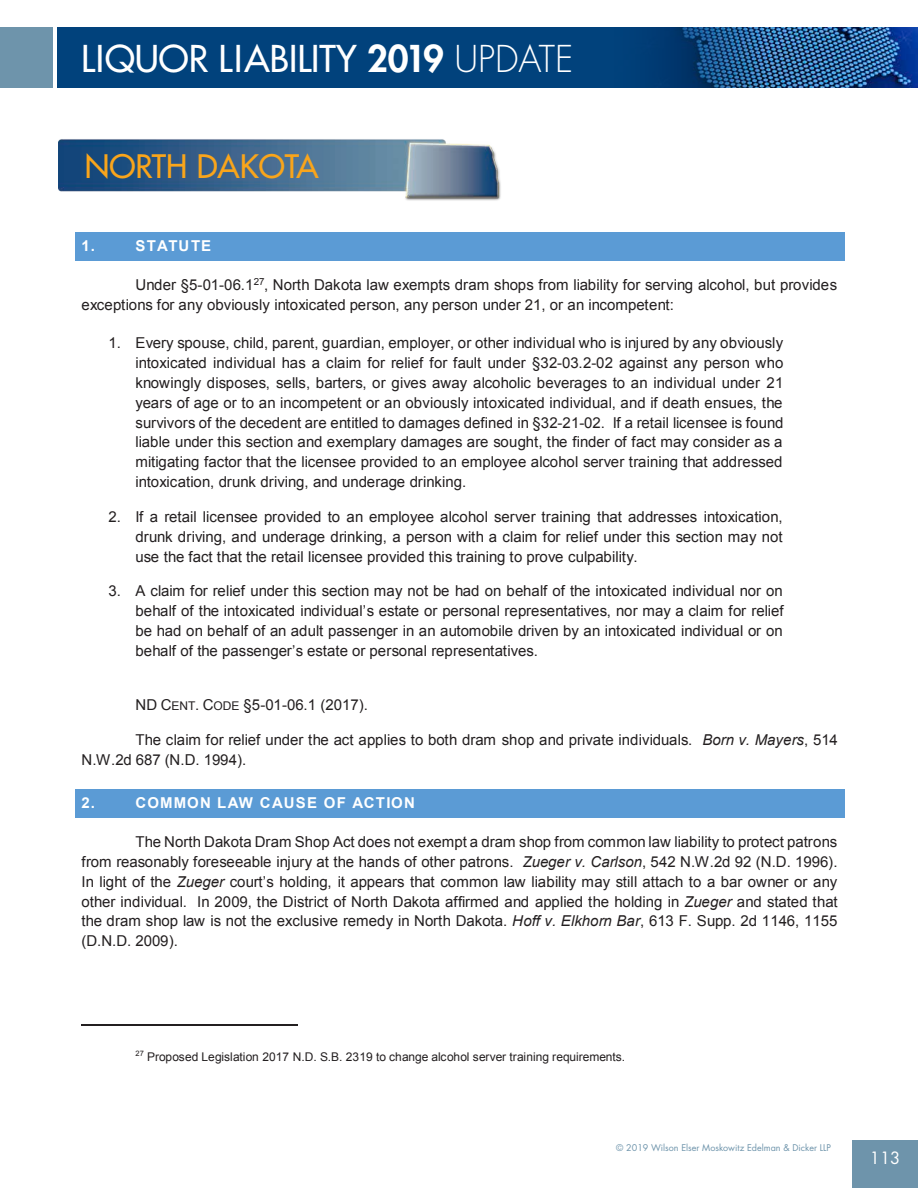
<style>
.page{position:relative;width:918px;height:1188px;background:#fff}
.page>*{position:absolute;margin:0;border:0;box-sizing:border-box;transform-origin:0 0}
.t1{font:500 36px "Futura Std";color:#fff}
.t2{font:500 31.5px "Futura Std";color:#f9a51b}
.t3{font:16.5px "Futura Std";color:#fff}
.t4{font:15px/19.8px "Arial";color:#231f20;text-align:justify}
.t5{font:700 15px "Arial";letter-spacing:.07em;color:#fff}
.t6{font:12px "Arial";letter-spacing:.005em;color:#231f20}
.t7{font:9px "Futura Std";color:#6e94ab}
.s1{font-weight:800}
.s2{font-weight:300}
.s3{font-size:12px}
.s4{font-style:italic}
</style>
<div class="page">
<div style="left:852px;top:1141px;width:66px;height:47px;background:#6e94ab"></div>
<div style="left:57px;top:27px;width:861px;height:61px;background:#01427c"></div>
<img style="left:655px;top:27px;width:263px;height:61px">
<div style="left:0;top:27px;width:52px;height:61px;background:#6e94ab"></div>
<div style="left:79px;top:237px;width:762px;height:20px;background:#5b9bd5"></div>
<svg style="left:75px;top:232px;width:4px;height:5px"></svg>
<div style="left:79px;top:232px;width:762px;height:5px;background:#5b9bd5"></div>
<svg style="left:841px;top:232px;width:4px;height:5px"></svg>
<svg style="left:75px;top:257px;width:4px;height:4px"></svg>
<hr style="left:79px;top:257px;width:762px;height:4px;background:#5b9bd5">
<svg style="left:841px;top:257px;width:4px;height:4px"></svg>
<hr style="left:75px;top:237px;width:4px;height:20px;background:#5b9bd5">
<hr style="left:841px;top:237px;width:4px;height:20px;background:#5b9bd5">
<div style="left:79px;top:793px;width:762px;height:20px;background:#5b9bd5"></div>
<svg style="left:75px;top:789px;width:4px;height:4px"></svg>
<hr style="left:79px;top:789px;width:762px;height:4px;background:#5b9bd5">
<svg style="left:841px;top:789px;width:4px;height:4px"></svg>
<svg style="left:75px;top:813px;width:4px;height:5px"></svg>
<div style="left:79px;top:813px;width:762px;height:5px;background:#5b9bd5"></div>
<svg style="left:841px;top:813px;width:4px;height:5px"></svg>
<hr style="left:75px;top:793px;width:4px;height:20px;background:#5b9bd5">
<hr style="left:841px;top:793px;width:4px;height:20px;background:#5b9bd5">
<hr style="left:82px;top:1024px;width:216px;height:1px;background:#231f20">
<img style="left:59px;top:139px;width:442px;height:62px">
<h1 class="t1" style="left:81px;top:36px;width:494px">LIQUOR LIABILITY <span class="s1">2019</span> <span class="s2">UPDATE</span></h1>
<h2 class="t2" style="left:85px;top:146px;width:236px">NORTH DAKOTA</h2>
<p class="t5" style="left:82px;top:236px;width:15px">1.</p>
<p class="t5" style="left:136px;top:236px;width:77px">STATUTE</p>
<p class="t4" style="left:82px;top:275px;width:757px;text-indent:54px">Under §5-01-06.1<sup>27</sup>, North Dakota law exempts dram shops from liability for serving alcohol, but provides exceptions for any obviously intoxicated person, any person under 21, or an incompetent:</p>
<p class="t4" style="left:136px;top:333px;width:649px;text-indent:-27px">1. Every spouse, child, parent, guardian, employer, or other individual who is injured by any obviously intoxicated individual has a claim for relief for fault under §32-03.2-02 against any person who knowingly disposes, sells, barters, or gives away alcoholic beverages to an individual under 21 years of age or to an incompetent or an obviously intoxicated individual, and if death ensues, the survivors of the decedent are entitled to damages defined in §32-21-02. If a retail licensee is found liable under this section and exemplary damages are sought, the finder of fact may consider as a mitigating factor that the licensee provided to an employee alcohol server training that addressed intoxication, drunk driving, and underage drinking.</p>
<p class="t4" style="left:136px;top:507px;width:649px;text-indent:-27px">2. If a retail licensee provided to an employee alcohol server training that addresses intoxication, drunk driving, and underage drinking, a person with a claim for relief under this section may not use the fact that the retail licensee provided this training to prove culpability.</p>
<p class="t4" style="left:136px;top:581px;width:649px;text-indent:-27px">3. A claim for relief under this section may not be had on behalf of the intoxicated individual nor on behalf of the intoxicated individual’s estate or personal representatives, nor may a claim for relief be had on behalf of an adult passenger in an automobile driven by an intoxicated individual or on behalf of the passenger’s estate or personal representatives.</p>
<p class="t4" style="left:136px;top:695px;width:234px">ND C<span class="s3">ENT</span>. C<span class="s3">ODE</span> §5-01-06.1 (2017).</p>
<p class="t4" style="left:82px;top:730px;width:758px;text-indent:54px">The claim for relief under the act applies to both dram shop and private individuals. <span class="s4">Born v. Mayers</span>, 514<br>N.W.2d 687 (N.D. 1994).</p>
<p class="t5" style="left:82px;top:792px;width:15px">2.</p>
<p class="t5" style="left:136px;top:792px;width:281px">COMMON LAW CAUSE OF ACTION</p>
<p class="t4" style="left:82px;top:832px;width:758px;text-indent:54px">The North Dakota Dram Shop Act does not exempt a dram shop from common law liability to protect patrons from reasonably foreseeable injury at the hands of other patrons. <span class="s4">Zueger v. Carlson</span>, 542 N.W.2d 92 (N.D. 1996).<br>In light of the <span class="s4">Zueger</span> court’s holding, it appears that common law liability may still attach to a bar owner or any other individual. In 2009, the District of North Dakota affirmed and applied the holding in <span class="s4">Zueger</span> and stated that the dram shop law is not the exclusive remedy in North Dakota. <span class="s4">Hoff v. Elkhorn Bar</span>, 613 F. Supp. 2d 1146, 1155 (D.N.D. 2009).</p>
<p class="t6" style="left:136px;top:1049px;width:491px"><sup>27</sup> Proposed Legislation 2017 N.D. S.B. 2319 to change alcohol server training requirements.</p>
<p class="t7" style="left:616px;top:1142px;width:216px">© 2019 Wilson Elser Moskowitz Edelman &amp; Dicker LLP</p>
<p class="t3" style="left:870px;top:1147px;width:32px">113</p>
</div>
